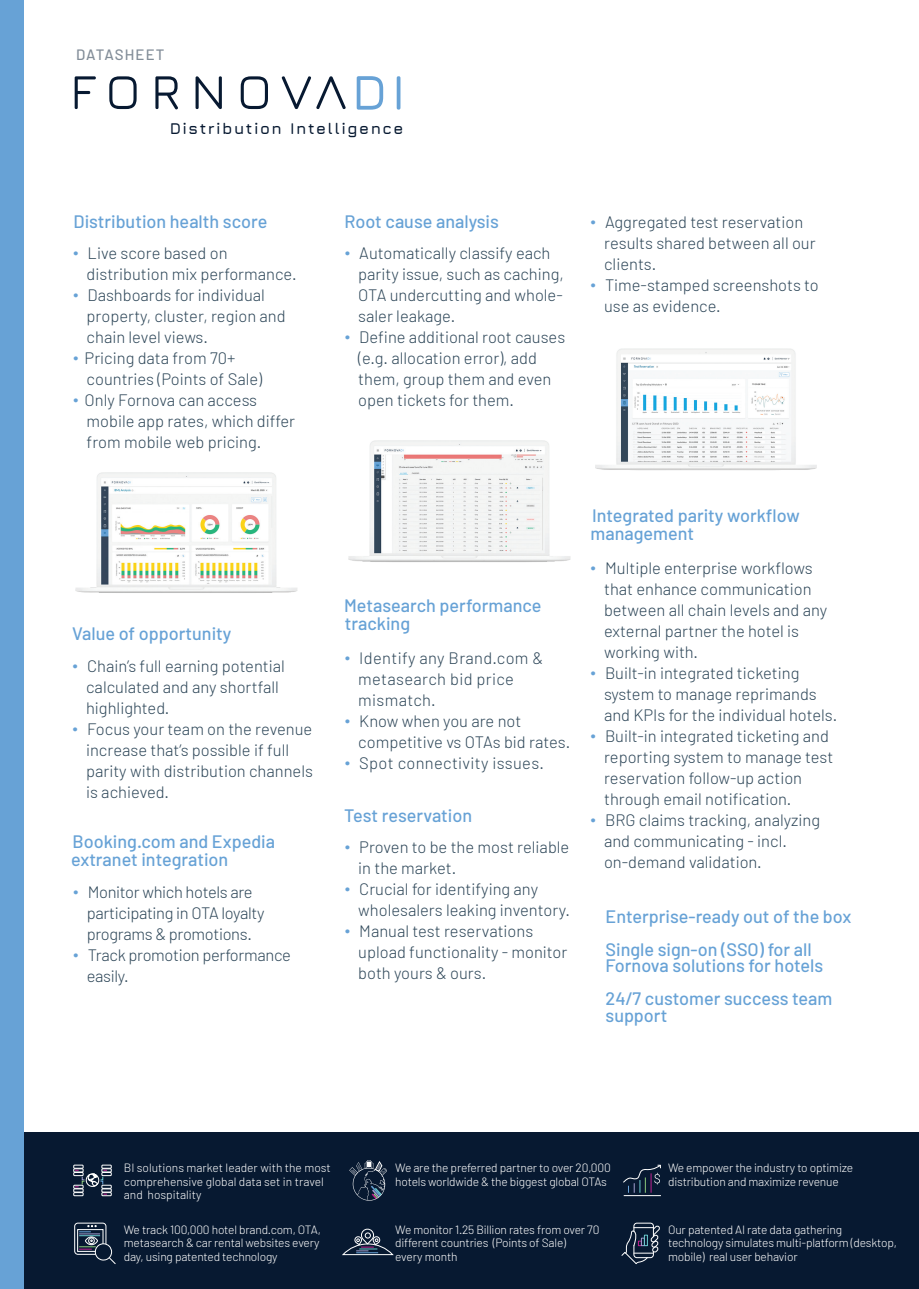
<style>
.page{position:relative;width:919px;height:1289px;background:#fff}
.page>*{position:absolute;margin:0;border:0;box-sizing:border-box;transform-origin:0 0}
.t1{font:500 18px/18px "Barlow";color:#67a2d6}
.t2{font:300 16.5px "Barlow";color:#2d4658}
.t3{font:300 16.5px "Barlow";letter-spacing:-.02em;color:#2d4658}
.t4{font:300 16.5px "Barlow";letter-spacing:.02em;color:#2d4658}
.t5{font:700 15.6px "Jura";letter-spacing:.1em;color:#071931}
.t6{font:500 15px "Barlow";letter-spacing:.065em;color:#838e99}
.t7{font:300 12px/13.5px "Barlow";letter-spacing:-.015em;color:#fff}
.s1{font-size:18px;color:#67a2d6}
</style>
<div class="page">
<div style="left:0;top:1132px;width:918px;height:156px;background:#071931"></div>
<div style="left:73px;top:1168px;width:10px;height:4px;border:1px solid #fff"></div>
<div style="left:73px;top:1164px;width:10px;height:4px;border:1px solid #fff"></div>
<div style="left:101px;top:1168px;width:11px;height:4px;border:1px solid #fff"></div>
<div style="left:101px;top:1164px;width:11px;height:4px;border:1px solid #fff"></div>
<svg style="left:73px;top:1169px;width:39px;height:26px"></svg>
<svg style="left:349px;top:1160px;width:38px;height:40px"></svg>
<hr style="left:623px;top:1195px;width:38px;height:1px;background:#fff">
<svg style="left:623px;top:1164px;width:38px;height:28px"></svg>
<svg style="left:342px;top:1228px;width:52px;height:27px"></svg>
<svg style="left:621px;top:1222px;width:39px;height:42px"></svg>
<svg style="left:74px;top:1222px;width:42px;height:42px"></svg>
<img style="left:76px;top:472px;width:221px;height:121px">
<div style="left:0;top:0;width:23px;height:1288px;background:#67a2d6"></div>
<img style="left:595px;top:349px;width:221px;height:121px">
<img style="left:349px;top:440px;width:221px;height:122px">
<svg style="left:356px;top:76px;width:27px;height:34px"></svg>
<svg style="left:396px;top:76px;width:4px;height:34px"></svg>
<svg style="left:75px;top:76px;width:21px;height:33px"></svg>
<svg style="left:109px;top:76px;width:28px;height:33px"></svg>
<svg style="left:155px;top:76px;width:23px;height:33px"></svg>
<svg style="left:195px;top:76px;width:27px;height:33px"></svg>
<svg style="left:241px;top:76px;width:27px;height:33px"></svg>
<svg style="left:282px;top:76px;width:63px;height:33px"></svg>
<p class="t6" style="left:76px;top:46px;width:90px">DATASHEET</p>
<p class="t5" style="left:170px;top:117px;width:235px">Distribution Intelligence</p>
<p class="t1" style="left:73px;top:212px;width:195px">Distribution health score</p>
<p class="t2" style="left:73px;top:243px;width:156px"><span class="s1">∙</span> Live score based on</p>
<p class="t2" style="left:87px;top:264px;width:211px">distribution mix performance.</p>
<p class="t2" style="left:73px;top:285px;width:193px"><span class="s1">∙</span> Dashboards for individual</p>
<p class="t2" style="left:87px;top:306px;width:200px">property, cluster, region and</p>
<p class="t2" style="left:87px;top:327px;width:123px">chain level views.</p>
<p class="t2" style="left:73px;top:348px;width:164px"><span class="s1">∙</span> Pricing data from 70+</p>
<p class="t2" style="left:87px;top:369px;width:177px">countries (Points of Sale)</p>
<p class="t2" style="left:73px;top:390px;width:185px"><span class="s1">∙</span> Only Fornova can access</p>
<p class="t2" style="left:87px;top:411px;width:210px">mobile app rates, which differ</p>
<p class="t2" style="left:87px;top:432px;width:176px">from mobile web pricing.</p>
<p class="t1" style="left:72px;top:624px;width:161px">Value of opportunity</p>
<p class="t2" style="left:73px;top:656px;width:214px"><span class="s1">∙</span> Chain’s full earning potential</p>
<p class="t2" style="left:86px;top:677px;width:194px">calculated and any shortfall</p>
<p class="t2" style="left:86px;top:698px;width:85px">highlighted.</p>
<p class="t2" style="left:73px;top:719px;width:241px"><span class="s1">∙</span> Focus your team on the revenue</p>
<p class="t2" style="left:86px;top:740px;width:204px">increase that’s possible if full</p>
<p class="t2" style="left:86px;top:761px;width:228px">parity with distribution channels</p>
<p class="t2" style="left:86px;top:782px;width:84px">is achieved.</p>
<p class="t1" style="left:71px;top:832px;width:205px">Booking.com and Expedia extranet integration</p>
<p class="t3" style="left:73px;top:881px;width:181px"><span class="s1">∙</span> Monitor which hotels are</p>
<p class="t3" style="left:87px;top:902px;width:179px">participating in OTA loyalty</p>
<p class="t3" style="left:87px;top:923px;width:167px">programs &amp; promotions.</p>
<p class="t3" style="left:73px;top:944px;width:219px"><span class="s1">∙</span> Track promotion performance</p>
<p class="t2" style="left:87px;top:965px;width:43px">easily.</p>
<p class="t1" style="left:344px;top:212px;width:156px">Root cause analysis</p>
<p class="t2" style="left:345px;top:243px;width:207px"><span class="s1">∙</span> Automatically classify each</p>
<p class="t2" style="left:358px;top:264px;width:207px">parity issue, such as caching,</p>
<p class="t2" style="left:358px;top:285px;width:206px">OTA undercutting and whole-</p>
<p class="t2" style="left:358px;top:306px;width:98px">saler leakage.</p>
<p class="t2" style="left:345px;top:327px;width:222px"><span class="s1">∙</span> Define additional root causes</p>
<p class="t2" style="left:358px;top:348px;width:180px">(e.g. allocation error), add</p>
<p class="t2" style="left:358px;top:369px;width:195px">them, group them and even</p>
<p class="t2" style="left:358px;top:390px;width:157px">open tickets for them.</p>
<p class="t2" style="left:590px;top:212px;width:214px"><span class="s1">∙</span> Aggregated test reservation</p>
<p class="t2" style="left:604px;top:233px;width:213px">results shared between all our</p>
<p class="t2" style="left:604px;top:254px;width:54px">clients.</p>
<p class="t2" style="left:590px;top:275px;width:230px"><span class="s1">∙</span> Time-stamped screenshots to</p>
<p class="t2" style="left:604px;top:296px;width:118px">use as evidence.</p>
<p class="t1" style="left:344px;top:596px;width:199px">Metasearch performance tracking</p>
<p class="t4" style="left:345px;top:647px;width:200px"><span class="s1">∙</span> Identify any Brand.com &amp;</p>
<p class="t4" style="left:358px;top:668px;width:157px">metasearch bid price</p>
<p class="t4" style="left:358px;top:689px;width:79px">mismatch.</p>
<p class="t2" style="left:345px;top:710px;width:178px"><span class="s1">∙</span> Know when you are not</p>
<p class="t2" style="left:358px;top:731px;width:213px">competitive vs OTAs bid rates.</p>
<p class="t4" style="left:345px;top:752px;width:201px"><span class="s1">∙</span> Spot connectivity issues.</p>
<p class="t1" style="left:344px;top:806px;width:130px">Test reservation</p>
<p class="t2" style="left:345px;top:836px;width:226px"><span class="s1">∙</span> Proven to be the most reliable</p>
<p class="t2" style="left:358px;top:857px;width:99px">in the market.</p>
<p class="t2" style="left:345px;top:878px;width:195px"><span class="s1">∙</span> Crucial for identifying any</p>
<p class="t2" style="left:358px;top:899px;width:213px">wholesalers leaking inventory.</p>
<p class="t2" style="left:345px;top:920px;width:190px"><span class="s1">∙</span> Manual test reservations</p>
<p class="t2" style="left:358px;top:941px;width:210px">upload functionality - monitor</p>
<p class="t2" style="left:358px;top:962px;width:129px">both yours &amp; ours.</p>
<p class="t1" style="left:590px;top:506px;width:211px">Integrated parity workflow management</p>
<p class="t2" style="left:590px;top:558px;width:223px"><span class="s1">∙</span> Multiple enterprise workflows</p>
<p class="t2" style="left:604px;top:579px;width:209px">that enhance communication</p>
<p class="t2" style="left:604px;top:600px;width:224px">between all chain levels and any</p>
<p class="t2" style="left:604px;top:621px;width:196px">external partner the hotel is</p>
<p class="t2" style="left:604px;top:642px;width:95px">working with.</p>
<p class="t2" style="left:590px;top:663px;width:210px"><span class="s1">∙</span> Built-in integrated ticketing</p>
<p class="t2" style="left:604px;top:684px;width:214px">system to manage reprimands</p>
<p class="t2" style="left:604px;top:705px;width:235px">and KPIs for the individual hotels.</p>
<p class="t2" style="left:590px;top:726px;width:240px"><span class="s1">∙</span> Built-in integrated ticketing and</p>
<p class="t2" style="left:604px;top:747px;width:231px">reporting system to manage test</p>
<p class="t2" style="left:604px;top:768px;width:199px">reservation follow-up action</p>
<p class="t2" style="left:604px;top:789px;width:189px">through email notification.</p>
<p class="t2" style="left:590px;top:810px;width:231px"><span class="s1">∙</span> BRG claims tracking, analyzing</p>
<p class="t2" style="left:604px;top:831px;width:184px">and communicating - incl.</p>
<p class="t2" style="left:604px;top:852px;width:159px">on-demand validation.</p>
<p class="t1" style="left:605px;top:899px;width:247px;line-height:33px">Enterprise-ready out of the box<br>Single sign-on (SSO) for all</p>
<p class="t1" style="left:605px;top:949px;width:228px;line-height:33px">Fornova solutions for hotels<br>24/7 customer success team</p>
<p class="t1" style="left:605px;top:1006px;width:63px">support</p>
<p class="t7" style="left:124px;top:1160px;width:208px">BI solutions market leader with the most comprehensive global data set in travel and hospitality</p>
<p class="t7" style="left:395px;top:1160px;width:217px">We are the preferred partner to over 20,000 hotels worldwide &amp; the biggest global OTAs</p>
<p class="t7" style="left:668px;top:1160px;width:187px">We empower the industry to optimize distribution and maximize revenue</p>
<p class="t7" style="left:668px;top:1222px;width:230px">Our patented AI rate data gathering technology simulates multi-platform (desktop, mobile) real user behavior</p>
<p class="t7" style="left:124px;top:1222px;width:199px;text-align:justify">We track 100,000 hotel brand.com, OTA, metasearch &amp; car rental websites every day, using patented technology</p>
<p class="t7" style="left:395px;top:1222px;width:206px">We monitor 1.25 Billion rates from over 70 different countries (Points of Sale)<br>every month</p>
</div>
